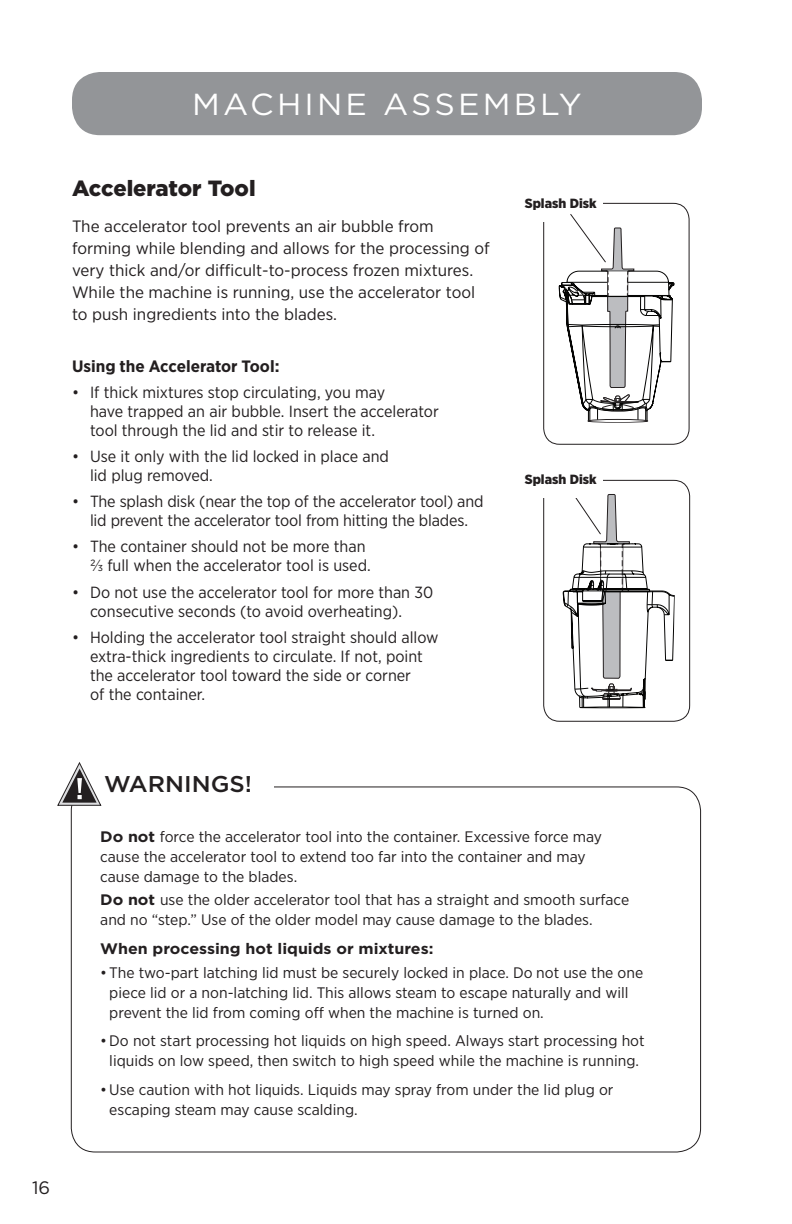
<style>
.page{position:relative;width:792px;height:1224px;background:#fff}
.page>*{position:absolute;margin:0;border:0;box-sizing:border-box;transform-origin:0 0}
.English_Header_copy{font:30.4px "Gotham";letter-spacing:.1em;color:#fff;scale:1.05 1}
.t1{font:500 22.8px "Gotham";color:#231f20;scale:1.05 1}
.English_Subhead_copy{font:900 22px "Gotham";letter-spacing:-.005em;color:#231f20}
.t2{font:18px "Gotham";color:#231f20}
.English_Paragraph_co{font:16.4px/22px "Gotham Narrow";color:#231f20;scale:1.06 1}
.English_Paragraph_co-2{font:700 16.4px "Gotham Narrow";color:#231f20;scale:1.06 1}
.t3{font:16.2px/19px "Gotham Narrow";color:#231f20}
.English_Warning_copy{font:15.2px/20px "Gotham Narrow";color:#231f20;scale:1.05 1}
.English_Warning_copy-2{font:700 15.2px "Gotham";color:#231f20;scale:1.05 1}
.English_Caption_copy{font:900 13.4px "Gotham Narrow";color:#231f20;scale:1.05 1}
.s1{font-family:"Gotham";font-weight:700}
</style>
<div class="page">
<div style="left:72px;top:72px;width:630px;height:63px;background:#939598;border-radius:28px"></div>
<div style="left:588px;top:419px;width:60px;height:4px;border:1px solid #231f20;border-radius:50%"></div>
<div style="left:543px;top:480px;width:147px;height:242px;border:1px solid #231f20;border-radius:16px"></div>
<svg style="left:559px;top:203px;width:130px;height:219px"></svg>
<svg style="left:544px;top:480px;width:131px;height:228px"></svg>
<div style="left:525px;top:459px;width:77px;height:39px;background:#fff"></div>
<svg style="left:57px;top:762px;width:45px;height:45px"></svg>
<p class="English_Header_copy" style="left:192px;top:85px;width:373px">MACHINE ASSEMBLY</p>
<p class="English_Subhead_copy" style="left:72px;top:173px;width:185px">Accelerator Tool</p>
<p class="English_Paragraph_co" style="left:72px;top:215px;width:396px">The accelerator tool prevents an air bubble from forming while blending and allows for the processing of very thick and/or difficult-to-process frozen mixtures.<br>While the machine is running, use the accelerator tool to push ingredients into the blades.</p>
<p class="English_Paragraph_co-2" style="left:72px;top:355px;width:197px">Using the Accelerator Tool:</p>
<p class="t3" style="left:90px;top:382px;width:350px;text-indent:-18px">• If thick mixtures stop circulating, you may<br>have trapped an air bubble. Insert the accelerator tool through the lid and stir to release it.</p>
<p class="t3" style="left:90px;top:446px;width:300px;text-indent:-18px">• Use it only with the lid locked in place and lid plug removed.</p>
<p class="t3" style="left:72px;top:492px;width:413px;text-align:center">• The splash disk (near the top of the accelerator tool) and lid prevent the accelerator tool from hitting the blades.</p>
<p class="t3" style="left:90px;top:537px;width:282px;text-indent:-18px">• The container should not be more than<br>2⁄3 full when the accelerator tool is used.</p>
<p class="t3" style="left:90px;top:582px;width:345px;text-indent:-18px">• Do not use the accelerator tool for more than 30 consecutive seconds (to avoid overheating).</p>
<p class="t3" style="left:90px;top:627px;width:350px;text-indent:-18px">• Holding the accelerator tool straight should allow extra-thick ingredients to circulate. If not, point the accelerator tool toward the side or corner<br>of the container.</p>
<p class="English_Caption_copy" style="left:525px;top:194px;width:70px">Splash Disk</p>
<p class="English_Caption_copy" style="left:525px;top:471px;width:70px">Splash Disk</p>
<p class="t2" style="left:32px;top:1176px;width:20px">16</p>
<p class="t1" style="left:104px;top:769px;width:142px">WARNINGS!</p>
<p class="English_Warning_copy" style="left:100px;top:826px;width:480px"><span class="s1">Do not</span> force the accelerator tool into the container. Excessive force may cause the accelerator tool to extend too far into the container and may cause damage to the blades.</p>
<p class="English_Warning_copy" style="left:100px;top:889px;width:505px"><span class="s1">Do not</span> use the older accelerator tool that has a straight and smooth surface and no “step.” Use of the older model may cause damage to the blades.</p>
<p class="English_Warning_copy-2" style="left:100px;top:939px;width:319px">When processing hot liquids or mixtures:</p>
<p class="English_Warning_copy" style="left:109px;top:962px;width:510px;text-indent:-9px">• The two-part latching lid must be securely locked in place. Do not use the one piece lid or a non-latching lid. This allows steam to escape naturally and will prevent the lid from coming off when the machine is turned on.</p>
<p class="English_Warning_copy" style="left:100px;top:1031px;width:520px;text-align:center">• Do not start processing hot liquids on high speed. Always start processing hot liquids on low speed, then switch to high speed while the machine is running.</p>
<p class="English_Warning_copy" style="left:109px;top:1079px;width:482px;text-indent:-9px">• Use caution with hot liquids. Liquids may spray from under the lid plug or escaping steam may cause scalding.</p>
</div>
